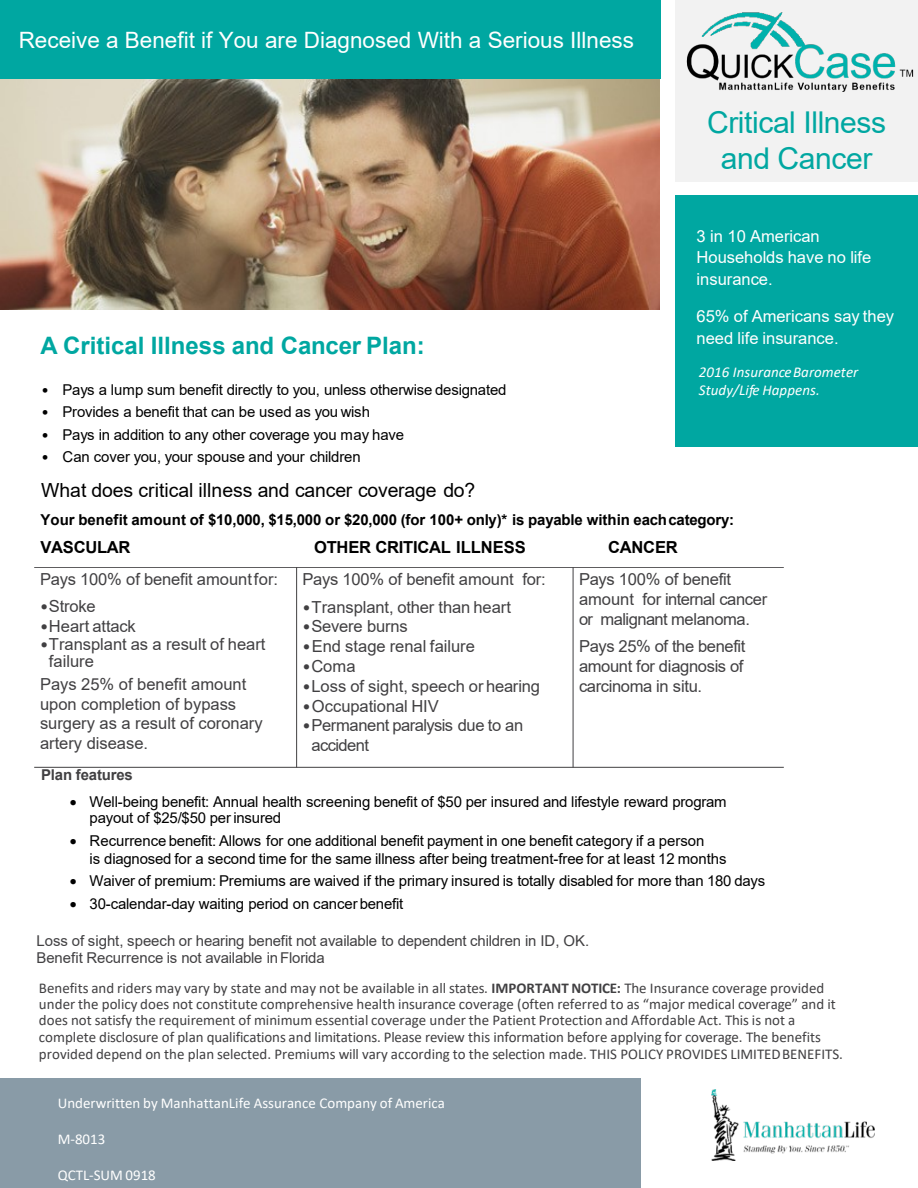
<style>
.page{position:relative;width:918px;height:1188px;background:#fff}
.page>*{position:absolute;margin:0;border:0;box-sizing:border-box;transform-origin:0 0}
.t1{font:30px/36px "Arial";letter-spacing:-.015em;color:#00a7a1;text-align:center}
.t2{font:700 24px "Arial";color:#00a7a1}
.t3{font:22.5px "Arial";color:#fff}
.t4{font:19.5px "Arial";letter-spacing:-.01em;color:#000}
.t5{font:16.5px/19.8px "Arial";letter-spacing:-.005em;color:#414042}
.t6{font:16.5px/19.8px "Arial";letter-spacing:-.025em;color:#414042}
.t7{font:16.5px/21.9px "Arial";color:#fff}
.t8{font:16.5px/19.8px "Arial";letter-spacing:-.03em;color:#414042}
.t9{font:700 16.5px "Arial";letter-spacing:-.015em;color:#000}
.t10{font:15px/16.5px "Arial";letter-spacing:-.015em;color:#000}
.t11{font:15px/16.5px "Calibri";color:#414042}
.t12{font:15px/16.5px "Arial";letter-spacing:-.015em;color:#414042}
.t13{font:700 15px "Arial";letter-spacing:-.015em;color:#000}
.t14{font:15px "Calibri";color:#fff}
.t15{font:italic 15px/18px "Calibri";letter-spacing:.005em;color:#fff}
.t16{font:700 15px "Arial";letter-spacing:-.015em;color:#414042}
.s1{font-family:"Calibri"}
.s2{font-weight:700}
</style>
<div class="page">
<img style="left:0;top:79px;width:660px;height:231px">
<div style="left:0;top:1px;width:660px;height:78px;background:#00a7a1"></div>
<div style="left:676px;top:0;width:242px;height:182px;background:#f2f2f2"></div>
<div style="left:0;top:1079px;width:640px;height:109px;background:#899ba7"></div>
<img style="left:686px;top:12px;width:228px;height:80px">
<div style="left:675px;top:195px;width:243px;height:252px;background:#00a7a1"></div>
<img style="left:711px;top:1089px;width:164px;height:72px">
<hr style="left:296px;top:567px;width:1px;height:200px;background:#414042">
<hr style="left:573px;top:567px;width:1px;height:200px;background:#414042">
<hr style="left:34px;top:567px;width:750px;height:1px;background:#414042">
<hr style="left:34px;top:767px;width:750px;height:1px;background:#414042">
<h2 class="t3" style="left:19px;top:25px;width:617px">Receive a Benefit if You are Diagnosed With a Serious Illness</h2>
<p class="t1" style="left:707px;top:104px;width:181px">Critical Illness and Cancer</p>
<p class="t7" style="left:697px;top:225px;width:176px">3 in 10 American<br>Households have no life insurance.</p>
<p class="t7" style="left:697px;top:306px;width:199px">65% of Americans say they need life insurance.</p>
<p class="t15" style="left:699px;top:363px;width:161px">2016 Insurance Barometer<br>Study/Life Happens.</p>
<h2 class="t2" style="left:41px;top:329px;width:386px">A Critical Illness and Cancer Plan:</h2>
<p class="t10" style="left:41px;top:381px;width:466px"><span class="s1">•</span> Pays a lump sum benefit directly to you, unless otherwise designated</p>
<p class="t10" style="left:41px;top:404px;width:330px"><span class="s1">•</span> Provides a benefit that can be used as you wish</p>
<p class="t10" style="left:41px;top:426px;width:364px"><span class="s1">•</span> Pays in addition to any other coverage you may have</p>
<p class="t10" style="left:41px;top:449px;width:321px"><span class="s1">•</span> Can cover you, your spouse and your children</p>
<h3 class="t4" style="left:41px;top:477px;width:436px">What does critical illness and cancer coverage do?</h3>
<p class="t13" style="left:40px;top:509px;width:695px">Your benefit amount of $10,000, $15,000 or $20,000 (for 100+ only)* is payable within eachcategory:</p>
<p class="t9" style="left:40px;top:536px;width:92px">VASCULAR</p>
<p class="t9" style="left:314px;top:536px;width:213px">OTHER CRITICAL ILLNESS</p>
<p class="t9" style="left:608px;top:536px;width:71px">CANCER</p>
<p class="t5" style="left:40px;top:569px;width:239px">Pays 100% of benefit amountfor:</p>
<p class="t5" style="left:40px;top:597px;width:57px"><span class="s1">•</span>Stroke</p>
<p class="t5" style="left:40px;top:616px;width:97px"><span class="s1">•</span>Heart attack</p>
<p class="t5" style="left:49px;top:636px;width:218px;line-height:16.4px;text-indent:-9px"><span class="s1">•</span>Transplant as a result of heart failure</p>
<p class="t5" style="left:40px;top:674px;width:224px">Pays 25% of benefit amount upon completion of bypass surgery as a result of coronary artery disease.</p>
<p class="t5" style="left:303px;top:569px;width:245px">Pays 100% of benefit amount for:</p>
<p class="t5" style="left:302px;top:597px;width:210px"><span class="s1">•</span>Transplant, other than heart</p>
<p class="t5" style="left:303px;top:617px;width:107px"><span class="s1">•</span>Severe burns</p>
<p class="t5" style="left:303px;top:636px;width:174px"><span class="s1">•</span>End stage renal failure</p>
<p class="t5" style="left:303px;top:656px;width:54px"><span class="s1">•</span>Coma</p>
<p class="t5" style="left:303px;top:676px;width:239px"><span class="s1">•</span>Loss of sight, speech or hearing</p>
<p class="t5" style="left:303px;top:696px;width:138px"><span class="s1">•</span>Occupational HIV</p>
<p class="t8" style="left:311px;top:716px;width:214px;text-indent:-9px"><span class="s1">•</span>Permanent paralysis due to an accident</p>
<p class="t6" style="left:579px;top:569px;width:190px">Pays 100% of benefit amount for internal cancer or malignant melanoma.</p>
<p class="t6" style="left:579px;top:636px;width:168px">Pays 25% of the benefit amount for diagnosis of carcinoma in situ.</p>
<p class="t16" style="left:41px;top:764px;width:93px">Plan features</p>
<p class="t10" style="left:90px;top:793px;width:639px;text-indent:-20px">• Well-being benefit: Annual health screening benefit of $50 per insured and lifestyle reward program payout of $25/$50 per insured</p>
<p class="t10" style="left:90px;top:832px;width:638px;line-height:18px;text-indent:-20px">• Recurrence benefit: Allows for one additional benefit payment in one benefit category if a person<br>is diagnosed for a second time for the same illness after being treatment-free for at least 12 months</p>
<p class="t10" style="left:70px;top:873px;width:697px">• Waiver of premium: Premiums are waived if the primary insured is totally disabled for more than 180 days</p>
<p class="t10" style="left:70px;top:895px;width:335px">• 30-calendar-day waiting period on cancerbenefit</p>
<p class="t12" style="left:36px;top:933px;width:554px">Loss of sight, speech or hearing benefit not available to dependent children in ID, OK.<br>Benefit Recurrence is not available inFlorida</p>
<p class="t11" style="left:39px;top:979px;width:806px">Benefits and riders may vary by state and may not be available in all states. <span class="s2">IMPORTANT NOTICE:</span> The Insurance coverage provided under the policy does not constitute comprehensive health insurance coverage (often referred to as “major medical coverage” and it does not satisfy the requirement of minimum essential coverage under the Patient Protection and Affordable Act. This is not a complete disclosure of plan qualifications and limitations. Please review this information before applying for coverage. The benefits provided depend on the plan selected. Premiums will vary according to the selection made. THIS POLICY PROVIDES LIMITEDBENEFITS.</p>
<p class="t14" style="left:58px;top:1092px;width:389px">Underwritten by ManhattanLife Assurance Company of America</p>
<p class="t14" style="left:58px;top:1128px;width:49px">M-8013</p>
<p class="t14" style="left:58px;top:1164px;width:100px">QCTL-SUM 0918</p>
</div>
